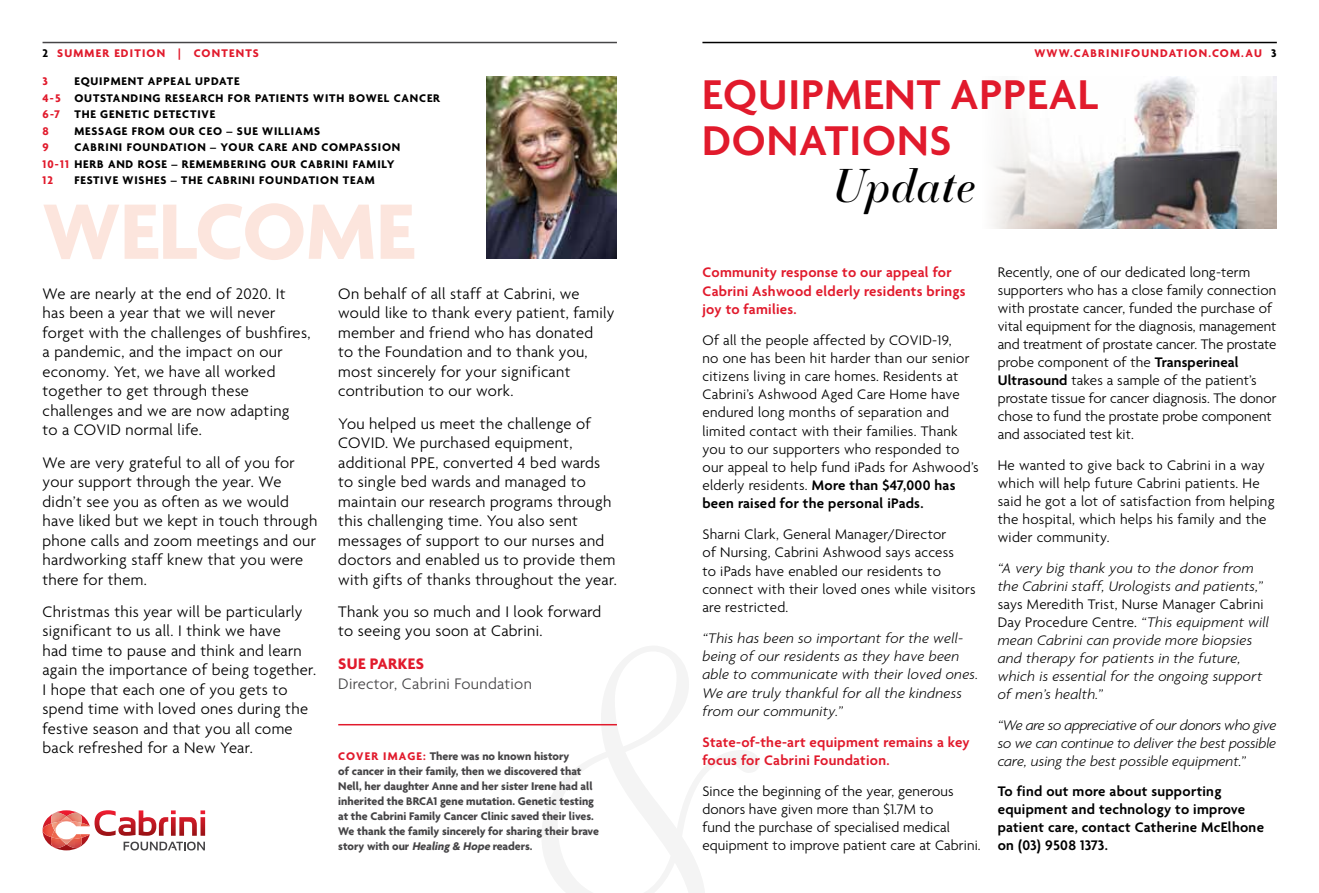
<style>
.page{position:relative;width:1319px;height:893px;background:#fff}
.page>*{position:absolute;margin:0;border:0;box-sizing:border-box;transform-origin:0 0}
.t1{font:700 84.9px "Agenda";color:#fce5dd}
.t2{font:600 45px/46.5px "Agenda";letter-spacing:.02em;color:#e11a2c}
.t3{font:italic 45px "Essonnes Display";letter-spacing:.02em;color:#000}
.t4{font:300 16.5px/19.5px "Agenda";letter-spacing:.02em;color:#000}
.t5{font:300 16.5px "Agenda";letter-spacing:.02em;color:#464547}
.t6{font:700 16.5px "Agenda";letter-spacing:.02em;color:#e11a2c}
.t7{font:300 15px/18.1px "Agenda";letter-spacing:.01em;color:#000}
.t8{font:italic 300 15px/18px "Agenda";letter-spacing:.02em;color:#000}
.t9{font:600 15px/18.1px "Agenda";letter-spacing:.02em;color:#e11a2c}
.t10{font:600 15px/18px "Agenda";letter-spacing:.02em;color:#000}
.t11{font:700 12px/15px "Agenda";color:#464547}
.t12{font:700 12px/16.5px "Agenda";letter-spacing:.07em;color:#000}
.t13{font:700 12px "Agenda";letter-spacing:.1em;color:#e11a2c}
.s1{color:#000}
.s2{color:#e11a2c}
.s3{font-style:italic}
.s4{font-weight:600}
.s5{font-style:normal}
</style>
<div class="page">
<hr style="left:43px;top:42px;width:574px;height:1px;background:#464547">
<hr style="left:702px;top:42px;width:574px;height:1px;background:#000">
<img style="left:993px;top:77px;width:283px;height:151px">
<svg style="left:541px;top:646px;width:218px;height:247px"></svg>
<img style="left:486px;top:77px;width:131px;height:182px">
<hr style="left:338px;top:724px;width:279px;height:1px;background:#e11a2c">
<svg style="left:43px;top:810px;width:162px;height:40px"></svg>
<p class="t13" style="left:43px;top:47px;width:218px"><span class="s1">2</span> SUMMER EDITION | CONTENTS</p>
<p class="t13" style="left:1034px;top:47px;width:243px">WWW.CABRINIFOUNDATION.COM.AU <span class="s1">3</span></p>
<p class="t12" style="left:43px;top:74px;width:399px;text-indent:32px">EQUIPMENT APPEAL UPDATE<br><span class="s2">4-5</span> OUTSTANDING RESEARCH FOR PATIENTS WITH BOWEL CANCER<br><span class="s2">6-7</span> THE GENETIC DETECTIVE<br><span class="s2">8</span></p>
<p class="t13" style="left:43px;top:75px;width:7px">3</p>
<p class="t12" style="left:74px;top:123px;width:247px">MESSAGE FROM OUR CEO – SUE WILLIAMS</p>
<p class="t12" style="left:43px;top:140px;width:359px;text-indent:32px">CABRINI FOUNDATION – YOUR CARE AND COMPASSION<br><span class="s2">10-11</span> HERB AND ROSE – REMEMBERING OUR CABRINI FAMILY<br><span class="s2">12</span></p>
<p class="t13" style="left:43px;top:141px;width:8px">9</p>
<p class="t12" style="left:74px;top:173px;width:302px">FESTIVE WISHES – THE CABRINI FOUNDATION TEAM</p>
<h1 class="t1" style="left:43px;top:186px;width:374px">WELCOME</h1>
<p class="t4" style="left:43px;top:285px;width:269px">We are nearly at the end of 2020. It has been a year that we will never forget with the challenges of bushfires, a pandemic, and the impact on our economy. Yet, we have all worked together to get through these challenges and we are now adapting<br>to a COVID normal life.</p>
<p class="t4" style="left:43px;top:454px;width:276px">We are very grateful to all of you for your support through the year. We didn’t see you as often as we would have liked but we kept in touch through phone calls and zoom meetings and our hardworking staff knew that you were there for them.</p>
<p class="t4" style="left:43px;top:603px;width:275px">Christmas this year will be particularly significant to us all. I think we have<br>had time to pause and think and learn again the importance of being together.<br>I hope that each one of you gets to spend time with loved ones during the festive season and that you all come back refreshed for a New Year.</p>
<p class="t4" style="left:338px;top:285px;width:278px">On behalf of all staff at Cabrini, we would like to thank every patient, family member and friend who has donated<br>to the Foundation and to thank you, most sincerely for your significant contribution to our work.</p>
<p class="t4" style="left:338px;top:415px;width:280px">You helped us meet the challenge of COVID. We purchased equipment, additional PPE, converted 4 bed wards to single bed wards and managed to maintain our research programs through this challenging time. You also sent messages of support to our nurses and doctors and enabled us to provide them with gifts of thanks throughout the year.</p>
<p class="t4" style="left:338px;top:603px;width:264px">Thank you so much and I look forward to seeing you soon at Cabrini.</p>
<p class="t6" style="left:338px;top:655px;width:87px">SUE PARKES</p>
<p class="t5" style="left:338px;top:675px;width:195px">Director, Cabrini Foundation</p>
<p class="t11" style="left:338px;top:750px;width:262px"><span class="s2">COVER IMAGE:</span> There was no known history<br>of cancer in their family, then we discovered that Nell, her daughter Anne and her sister Irene had all inherited the BRCA1 gene mutation. Genetic testing at the Cabrini Family Cancer Clinic saved their lives.<br>We thank the family sincerely for sharing their brave story with our <span class="s3">Healing &amp; Hope</span> readers.</p>
<h2 class="t2" style="left:702px;top:74px;width:397px">EQUIPMENT APPEAL<br>DONATIONS</h2>
<h2 class="t3" style="left:832px;top:153px;width:145px">Update</h2>
<p class="t9" style="left:702px;top:264px;width:264px">Community response to our appeal for<br>Cabrini Ashwood elderly residents brings joy to families.</p>
<p class="t7" style="left:702px;top:332px;width:278px">Of all the people affected by COVID-19,<br>no one has been hit harder than our senior citizens living in care homes. Residents at Cabrini’s Ashwood Aged Care Home have endured long months of separation and limited contact with their families. Thank you to our supporters who responded to our appeal to help fund iPads for Ashwood’s elderly residents. <span class="s4">More than $47,000 has been raised for the personal iPads.</span></p>
<p class="t7" style="left:702px;top:526px;width:274px">Sharni Clark, General Manager/Director<br>of Nursing, Cabrini Ashwood says access<br>to iPads have enabled our residents to connect with their loved ones while visitors are restricted.</p>
<p class="t8" style="left:702px;top:629px;width:277px">“This has been so important for the well&shy;being of our residents as they have been able to communicate with their loved ones.<br>We are truly thankful for all the kindness from our community.”</p>
<p class="t9" style="left:702px;top:734px;width:269px">State-of-the-art equipment remains a key focus for Cabrini Foundation.</p>
<p class="t7" style="left:702px;top:783px;width:280px">Since the beginning of the year, generous donors have given more than $1.7M to<br>fund the purchase of specialised medical equipment to improve patient care at Cabrini.</p>
<p class="t7" style="left:997px;top:265px;width:280px">Recently, one of our dedicated long-term supporters who has a close family connection with prostate cancer, funded the purchase of vital equipment for the diagnosis, management and treatment of prostate cancer. The prostate probe component of the <span class="s4">Transperineal Ultrasound</span> takes a sample of the patient’s prostate tissue for cancer diagnosis. The donor chose to fund the prostate probe component and associated test kit.</p>
<p class="t7" style="left:997px;top:457px;width:278px">He wanted to give back to Cabrini in a way which will help future Cabrini patients. He said he got a lot of satisfaction from helping the hospital, which helps his family and the wider community.</p>
<p class="t8" style="left:997px;top:559px;width:266px">“A very big thank you to the donor from the Cabrini staff, Urologists and patients,”</p>
<p class="t8" style="left:997px;top:595px;width:273px"><span class="s5">says Meredith Trist, Nurse Manager Cabrini Day Procedure Centre.</span> “This equipment will mean Cabrini can provide more biopsies and therapy for patients in the future, which is essential for the ongoing support of men’s health.”</p>
<p class="t8" style="left:997px;top:716px;width:280px;text-align:justify">“We are so appreciative of our donors who give so we can continue to deliver the best possible care, using the best possible equipment.”</p>
<p class="t10" style="left:997px;top:784px;width:268px">To find out more about supporting equipment and technology to improve patient care, contact Catherine McElhone on (03) 9508 1373.</p>
</div>
